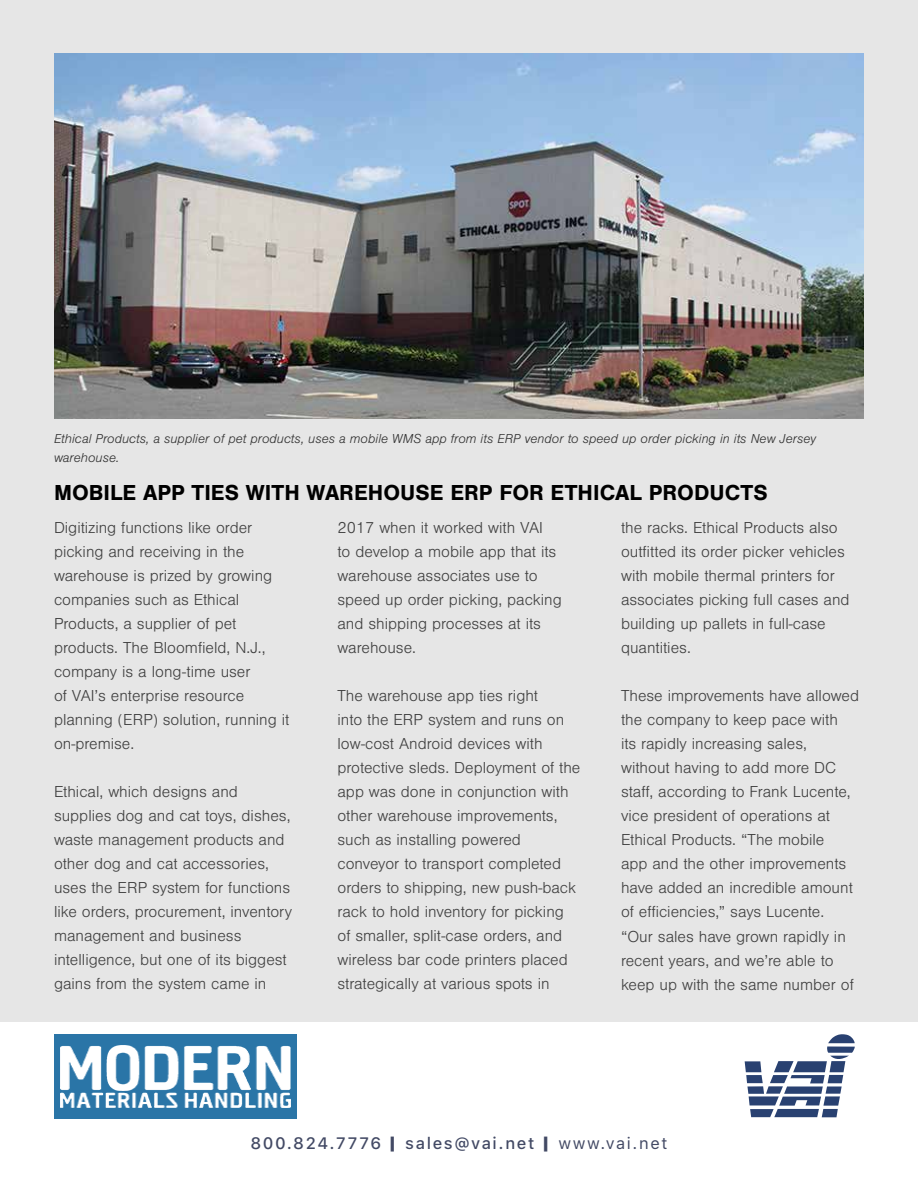
<style>
.page{position:relative;width:918px;height:1188px;background:#fff}
.page>*{position:absolute;margin:0;border:0;box-sizing:border-box;transform-origin:0 0}
.t1{font:700 22.5px "Nimbus San";color:#000}
.t2{font:300 16.5px/24px "Nimbus San";color:#404040}
.t3{font:500 16.5px "SF Pro Text";letter-spacing:.1em;color:#424964}
.t4{font:italic 300 13.5px/19.5px "Nimbus San";color:#333}
.s1{font-weight:900}
.s2{font-weight:400}
</style>
<div class="page">
<svg style="left:745px;top:1034px;width:110px;height:83px"></svg>
<div style="left:0;top:0;width:918px;height:1022px;background:#e6e6e6"></div>
<div style="left:54px;top:1034px;width:243px;height:84px;background:#2a75a7"></div>
<img style="left:60px;top:1046px;width:231px;height:61px">
<img style="left:54px;top:54px;width:810px;height:365px">
<p class="t4" style="left:54px;top:429px;width:764px">Ethical Products, a supplier of pet products, uses a mobile WMS app from its ERP vendor to speed up order picking in its New Jersey warehouse.</p>
<h1 class="t1" style="left:54px;top:480px;width:715px">MOBILE APP TIES WITH WAREHOUSE ERP FOR ETHICAL PRODUCTS</h1>
<p class="t2" style="left:54px;top:516px;width:237px">Digitizing functions like order picking and receiving in the warehouse is prized by growing companies such as Ethical<br>Products, a supplier of pet products. The Bloomfield, N.J., company is a long-time user<br>of VAI’s enterprise resource planning (ERP) solution, running it on-premise.</p>
<p class="t2" style="left:54px;top:780px;width:240px">Ethical, which designs and supplies dog and cat toys, dishes, waste management products and other dog and cat accessories, uses the ERP system for functions like orders, procurement, inventory management and business intelligence, but one of its biggest gains from the system came in</p>
<p class="t2" style="left:338px;top:516px;width:226px">2017 when it worked with VAI<br>to develop a mobile app that its warehouse associates use to speed up order picking, packing and shipping processes at its warehouse.</p>
<p class="t2" style="left:338px;top:684px;width:244px">The warehouse app ties right<br>into the ERP system and runs on low-cost Android devices with protective sleds. Deployment of the app was done in conjunction with other warehouse improvements, such as installing powered conveyor to transport completed orders to shipping, new push-back rack to hold inventory for picking of smaller, split-case orders, and wireless bar code printers placed strategically at various spots in</p>
<p class="t2" style="left:621px;top:516px;width:230px">the racks. Ethical Products also outfitted its order picker vehicles with mobile thermal printers for associates picking full cases and building up pallets in full-case quantities.</p>
<p class="t2" style="left:621px;top:684px;width:240px">These improvements have allowed the company to keep pace with<br>its rapidly increasing sales, without having to add more DC staff, according to Frank Lucente, vice president of operations at<br>Ethical Products. “The mobile<br>app and the other improvements have added an incredible amount of efficiencies,” says Lucente. “Our sales have grown rapidly in recent years, and we’re able to keep up with the same number of</p>
<p class="t3" style="left:250px;top:1134px;width:419px">800.824.7776 <span class="s1">|</span> sales@vai.net <span class="s1">|</span> <span class="s2">www.vai.net</span></p>
</div>
